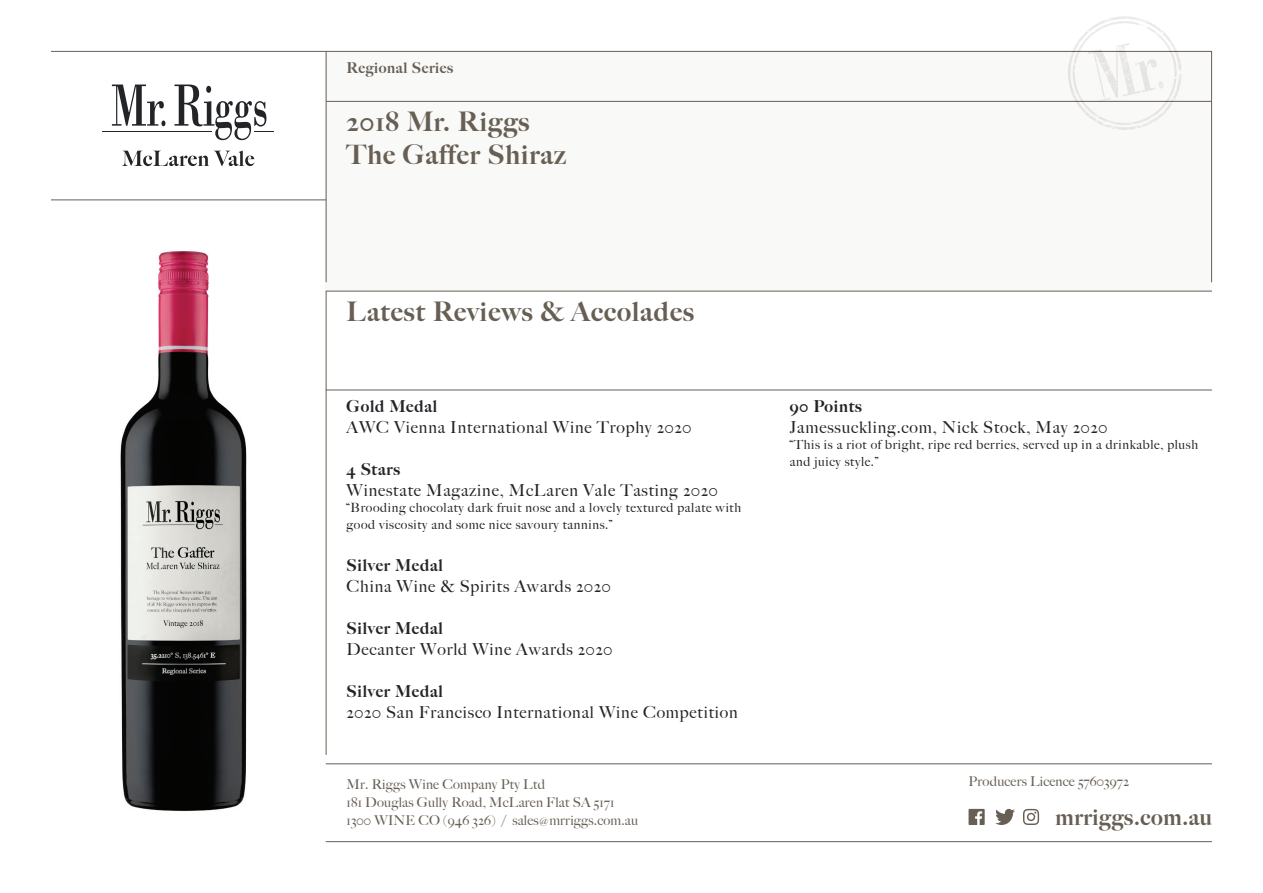
<style>
.page{position:relative;width:1263px;height:893px;background:#fff}
.page>*{position:absolute;margin:0;border:0;box-sizing:border-box;transform-origin:0 0}
.t1{font:900 27px/33px "Big Caslon FB";letter-spacing:.04em;color:#675f54}
.t2{font:900 22.5px "Big Caslon FB";letter-spacing:.03em;color:#675f54}
.t3{font:500 16.5px "Big Caslon";letter-spacing:.05em;color:#222427}
.t4{font:900 16.5px "Big Caslon FB";letter-spacing:.05em;color:#222427}
.t5{font:900 15px "Big Caslon FB";letter-spacing:.04em;color:#675f54}
.t6{font:500 13.5px/18px "Big Caslon";letter-spacing:.015em;color:#675f54}
.t7{font:500 12.75px/16.5px "Big Caslon";letter-spacing:.05em;color:#222427}
.s1{font-size:10.5px}
</style>
<div class="page">
<div style="left:326px;top:51px;width:886px;height:240px;background:#f9f9f8"></div>
<svg style="left:122px;top:151px;width:132px;height:15px"></svg>
<hr style="left:102px;top:131px;width:110px;height:1px;background:#222427">
<svg style="left:112px;top:85px;width:53px;height:41px"></svg>
<svg style="left:174px;top:85px;width:100px;height:55px"></svg>
<hr style="left:51px;top:51px;width:1161px;height:1px;background:#675f54">
<hr style="left:326px;top:841px;width:886px;height:1px;background:#675f54">
<hr style="left:326px;top:763px;width:886px;height:1px;background:#675f54">
<svg style="left:968px;top:809px;width:17px;height:16px"></svg>
<svg style="left:1023px;top:809px;width:16px;height:16px"></svg>
<svg style="left:995px;top:809px;width:20px;height:16px"></svg>
<hr style="left:326px;top:291px;width:886px;height:1px;background:#675f54">
<hr style="left:326px;top:291px;width:1px;height:464px;background:#675f54">
<hr style="left:1211px;top:51px;width:1px;height:231px;background:#675f54">
<hr style="left:326px;top:51px;width:1px;height:231px;background:#675f54">
<hr style="left:326px;top:101px;width:885px;height:1px;background:#675f54">
<hr style="left:51px;top:200px;width:275px;height:1px;background:#675f54">
<svg style="left:1068px;top:16px;width:114px;height:114px"></svg>
<hr style="left:326px;top:390px;width:886px;height:1px;background:#675f54">
<img style="left:120px;top:251px;width:127px;height:560px">
<p class="t5" style="left:347px;top:58px;width:108px">Regional Series</p>
<h1 class="t1" style="left:347px;top:105px;width:221px">2018 Mr. Riggs<br>The Gaffer Shiraz</h1>
<h1 class="t1" style="left:347px;top:295px;width:349px">Latest Reviews &amp; Accolades</h1>
<p class="t4" style="left:347px;top:396px;width:92px">Gold Medal</p>
<p class="t3" style="left:347px;top:413px;width:346px">AWC Vienna International Wine Trophy 2020</p>
<p class="t4" style="left:347px;top:459px;width:55px">4 Stars</p>
<p class="t3" style="left:347px;top:476px;width:372px">Winestate Magazine, McLaren Vale Tasting 2020</p>
<p class="t7" style="left:347px;top:499px;width:396px">“Brooding chocolaty dark fruit nose and a lovely textured palate with good viscosity and some nice savoury tannins.”</p>
<p class="t4" style="left:347px;top:555px;width:98px">Silver Medal</p>
<p class="t3" style="left:347px;top:572px;width:266px">China Wine &amp; Spirits Awards 2020</p>
<p class="t4" style="left:347px;top:618px;width:98px">Silver Medal</p>
<p class="t3" style="left:347px;top:635px;width:267px">Decanter World Wine Awards 2020</p>
<p class="t4" style="left:347px;top:681px;width:98px">Silver Medal</p>
<p class="t3" style="left:347px;top:698px;width:393px">2020 San Francisco International Wine Competition</p>
<p class="t6" style="left:347px;top:774px;width:293px">Mr. Riggs Wine Company Pty Ltd<br>181 Douglas Gully Road, McLaren Flat SA 5171<br>1300 WINE CO (946 326) / sales<span class="s1">@</span>mrriggs.com.au</p>
<p class="t4" style="left:790px;top:396px;width:73px">90 Points</p>
<p class="t3" style="left:790px;top:413px;width:319px">Jamessuckling.com, Nick Stock, May 2020</p>
<p class="t7" style="left:790px;top:436px;width:410px">“This is a riot of bright, ripe red berries, served up in a drinkable, plush and juicy style.”</p>
<p class="t6" style="left:968px;top:772px;width:162px">Producers Licence 57603972</p>
<h2 class="t2" style="left:1055px;top:804px;width:158px">mrriggs.com.au</h2>
</div>
